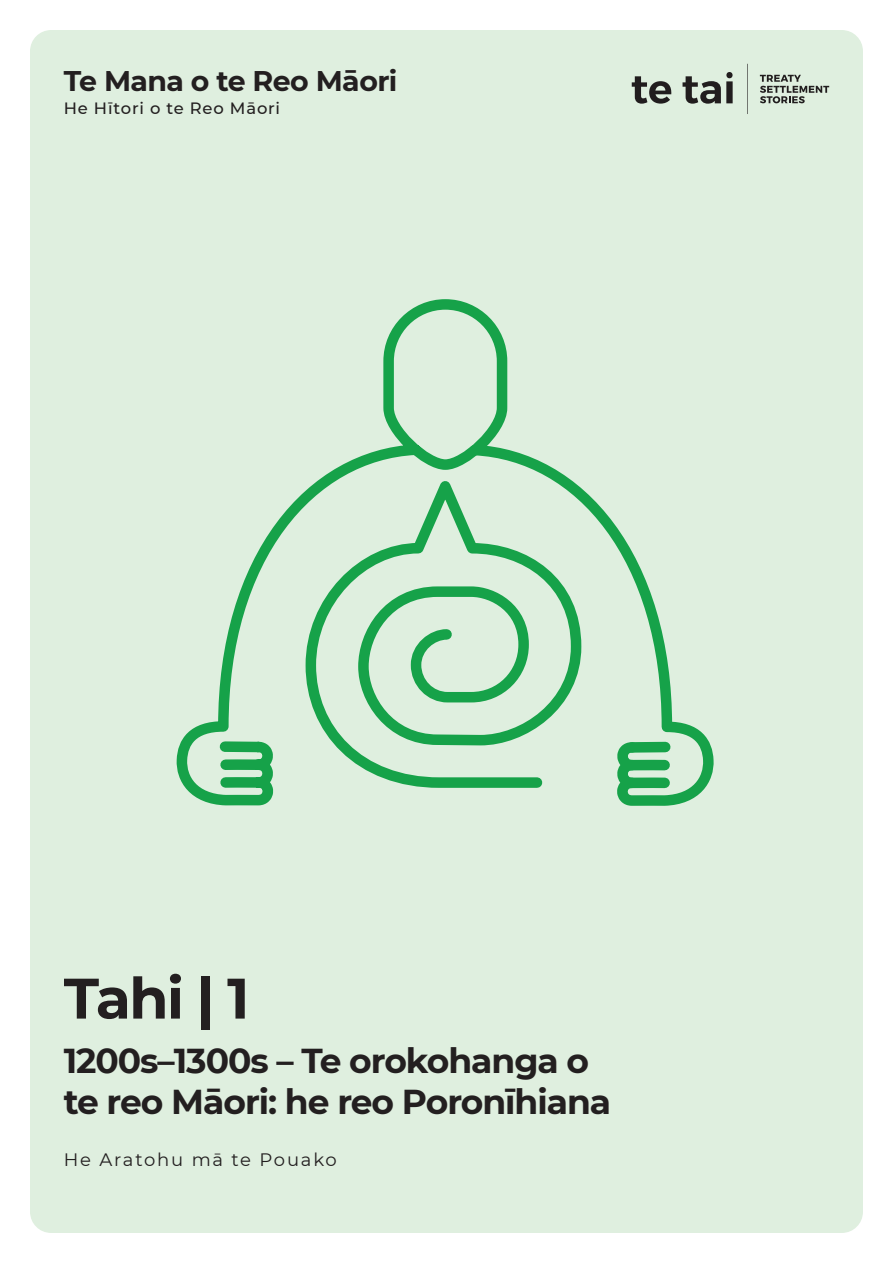
<style>
.page{position:relative;width:893px;height:1263px;background:#fff}
.page>*{position:absolute;margin:0;border:0;box-sizing:border-box;transform-origin:0 0}
.t1{font:700 57px "Montserrat";color:#231f20}
.t2{font:700 34.5px/41.4px "Montserrat";letter-spacing:-.03em;color:#231f20}
.t3{font:700 28.35px "Montserrat";letter-spacing:-.02em;color:#231f20}
.t4{font:18px "Montserrat";letter-spacing:.1em;color:#231f20}
.t5{font:500 16.35px "Montserrat";letter-spacing:.05em;color:#231f20}
</style>
<div class="page">
<div style="left:16px;top:23px;width:861px;height:1217px;background:#dfefdf"></div>
<div style="left:0;top:0;width:893px;height:1263px;border:30px solid #fff;border-radius:36px"></div>
<svg style="left:632px;top:76px;width:40px;height:28px"></svg>
<svg style="left:682px;top:72px;width:51px;height:32px"></svg>
<svg style="left:760px;top:75px;width:69px;height:28px"></svg>
<hr style="left:747px;top:64px;width:1px;height:50px;background:#211d1e">
<svg style="left:513px;top:451px;width:196px;height:355px"></svg>
<svg style="left:619px;top:737px;width:56px;height:56px"></svg>
<svg style="left:181px;top:299px;width:332px;height:507px"></svg>
<svg style="left:300px;top:460px;width:287px;height:333px"></svg>
<p class="t3" style="left:64px;top:61px;width:335px">Te Mana o te Reo Māori</p>
<p class="t5" style="left:64px;top:97px;width:218px">He Hītori o te Reo Māori</p>
<p class="t1" style="left:64px;top:957px;width:187px">Tahi | 1</p>
<p class="t2" style="left:64px;top:1038px;width:549px">1200s–1300s – Te orokohanga o te reo Māori: he reo Poronīhiana</p>
<p class="t4" style="left:64px;top:1147px;width:275px">He Aratohu mā te Pouako</p>
</div>
